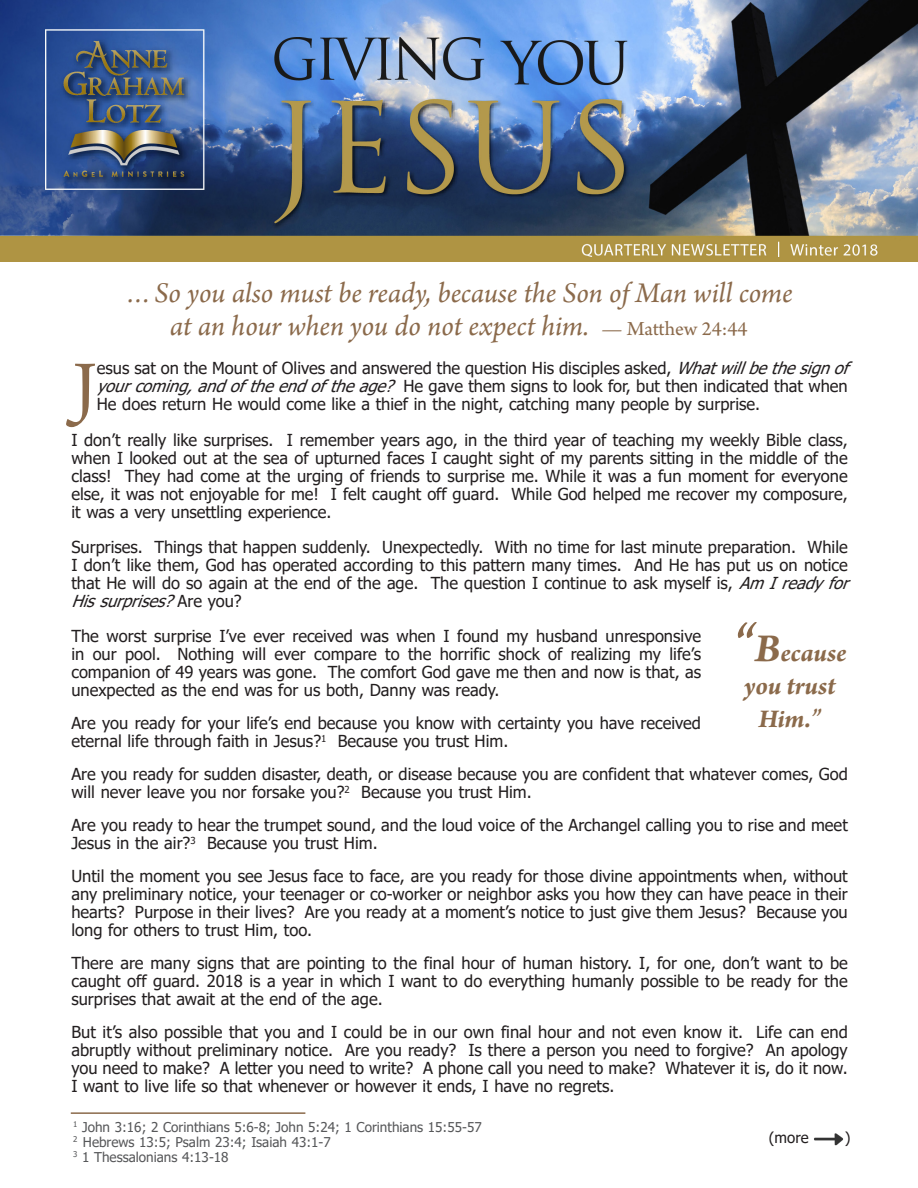
<style>
.page{position:relative;width:918px;height:1188px;background:#fff}
.page>*{position:absolute;margin:0;border:0;box-sizing:border-box;transform-origin:0 0}
.Front_Pg_body{font:74.7px "Arno Pro";color:#8b6a4b}
.t1{font:italic 30px "Arno Pro";letter-spacing:-.005em;color:#8b6a4b}
.t2{font:italic 700 27px/33px "Arno Pro";letter-spacing:-.005em;color:#8b6a4b;text-align:center}
.Front_Pg_body-2{font:16.5px/18px "Tahoma";color:#231f20}
.t3{font:15px "Tahoma";color:#231f20}
.t4{font:13.5px "Tahoma";color:#57585a}
.s1{font-style:normal;font-size:21px}
.s2{font-style:italic}
.s3{font-size:57px}
.s4{font-size:42px}
</style>
<div class="page">
<img style="left:0;top:0;width:918px;height:262px">
<img style="left:814px;top:1133px;width:29px;height:12px">
<hr style="left:71px;top:1112px;width:234px;height:2px;background:#8b6a4b">
<p class="t1" style="left:124px;top:276px;width:670px">…So you also must be ready, because the Son of Man will come</p>
<p class="t1" style="left:170px;top:309px;width:579px">at an hour when you do not expect him. <span class="s1">— Matthew 24:44</span></p>
<p class="Front_Pg_body" style="left:73px;top:345px;width:25px">J</p>
<p class="Front_Pg_body-2" style="left:97px;top:360px;width:761px">esus sat on the Mount of Olives and answered the question His disciples asked, <span class="s2">Whatwillbethesignof yourcoming,andoftheendoftheage?</span> He gave them signs to look for, but then indicated that when<br>He does return He would come like a thief in the night, catching many people by surprise.</p>
<p class="Front_Pg_body-2" style="left:71px;top:432px;width:778px;text-align:justify">I don’t really like surprises. I remember years ago, in the third year of teaching my weekly Bible class, when I looked out at the sea of upturned faces I caught sight of my parents sitting in the middle of the class! They had come at the urging of friends to surprise me. While it was a fun moment for everyone else, it was not enjoyable for me! I felt caught off guard. While God helped me recover my composure, it was a very unsettling experience.</p>
<p class="Front_Pg_body-2" style="left:71px;top:539px;width:787px">Surprises. Things that happen suddenly. Unexpectedly. With no time for last minute preparation. While I don’t like them, God has operated according to this pattern many times. And He has put us on notice that He will do so again at the end of the age. The question I continue to ask myself is, <span class="s2">AmIreadyfor Hissurprises?</span>A r e y o u ?</p>
<p class="Front_Pg_body-2" style="left:71px;top:628px;width:631px;text-align:justify">The worst surprise I’ve ever received was when I found my husband unresponsive in our pool. Nothing will ever compare to the horrific shock of realizing my life’s companion of 49 years was gone. The comfort God gave me then and now is that, as unexpected as the end was for us both, Danny was ready.</p>
<p class="Front_Pg_body-2" style="left:71px;top:715px;width:631px">Are you ready for your life’s end because you know with certainty you have received eternal life through faith in Jesus?<sup>1</sup> Because you trust Him.</p>
<p class="Front_Pg_body-2" style="left:71px;top:766px;width:778px">Are you ready for sudden disaster, death, or disease because you are confident that whatever comes, God will never leave you nor forsake you?<sup>2</sup> Because you trust Him.</p>
<p class="Front_Pg_body-2" style="left:71px;top:817px;width:778px">Are you ready to hear the trumpet sound, and the loud voice of the Archangel calling you to rise and meet<br>Jesus in the air?<sup>3</sup> Because you trust Him.</p>
<p class="Front_Pg_body-2" style="left:71px;top:868px;width:778px;text-align:justify">Until the moment you see Jesus face to face, are you ready for those divine appointments when, without any preliminary notice, your teenager or co-worker or neighbor asks you how they can have peace in their hearts? Purpose in their lives? Are you ready at a moment’s notice to just give them Jesus? Because you long for others to trust Him, too.</p>
<p class="Front_Pg_body-2" style="left:71px;top:955px;width:778px;text-align:justify">There are many signs that are pointing to the final hour of human history. I, for one, don’t want to be caught off guard. 2018 is a year in which I want to do everything humanly possible to be ready for the surprises that await at the end of the age.</p>
<p class="Front_Pg_body-2" style="left:71px;top:1024px;width:778px;text-align:justify">But it’s also possible that you and I could be in our own final hour and not even know it. Life can end abruptly without preliminary notice. Are you ready? Is there a person you need to forgive? An apology you need to make? A letter you need to write? A phone call you need to make? Whatever it is, do it now.<br>I want to live life so that whenever or however it ends, I have no regrets.</p>
<p class="t2" style="left:733px;top:637px;width:115px"><span class="s3">“</span><span class="s4">B</span>ecause you trust<br>Him.”</p>
<p class="t4" style="left:73px;top:1118px;width:410px"><sup>1</sup> John 3:16; 2 Corinthians 5:6-8; John 5:24; 1 Corinthians 15:55-57</p>
<p class="t4" style="left:73px;top:1133px;width:259px"><sup>2</sup> Hebrews 13:5; Psalm 23:4; Isaiah 43:1-7</p>
<p class="t4" style="left:73px;top:1148px;width:157px"><sup>3</sup> 1 Thessalonians 4:13-18</p>
<p class="t3" style="left:769px;top:1128px;width:41px">(more</p>
<p class="t3" style="left:845px;top:1128px;width:7px">)</p>
</div>
